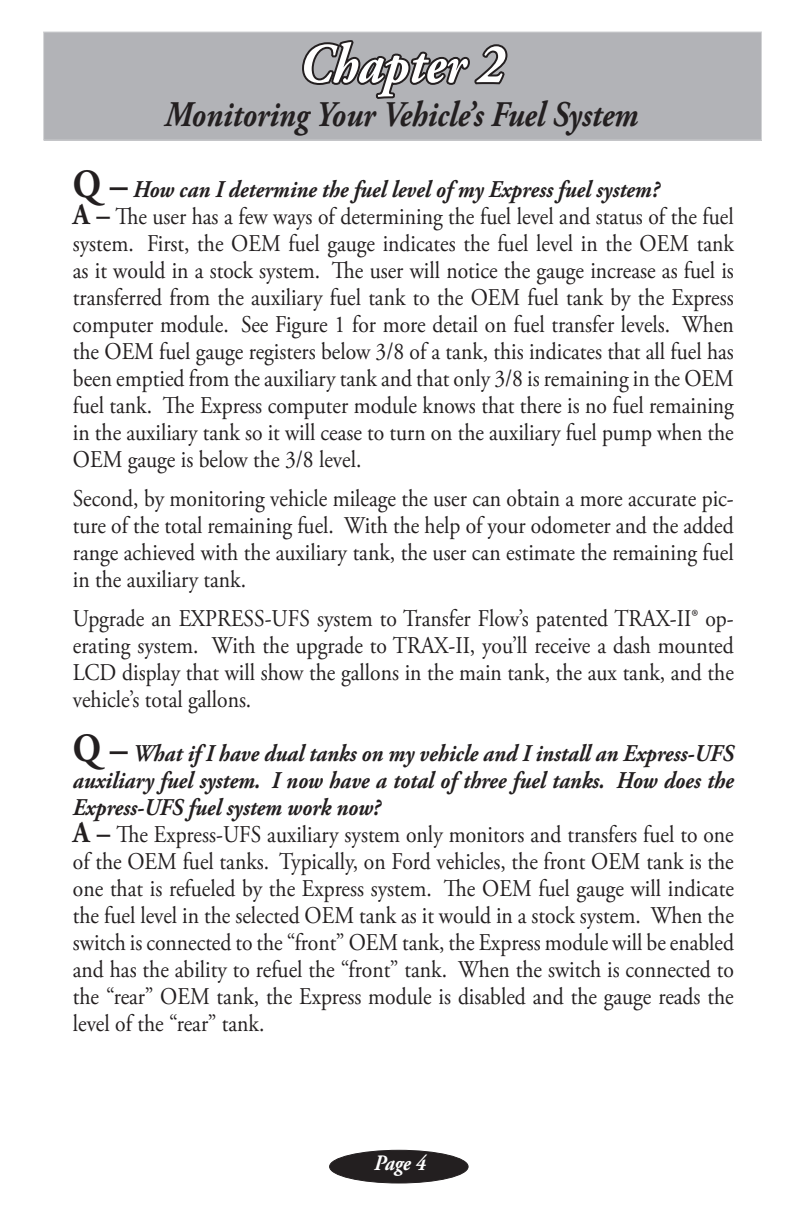
<style>
.page{position:relative;width:792px;height:1224px;background:#fff}
.page>*{position:absolute;margin:0;border:0;box-sizing:border-box;transform-origin:0 0}
.t1{font:italic 700 56px "Adobe Garamond Pro";color:#fff;scale:.9 1}
.t2{font:italic 700 36px "Adobe Garamond Pro";color:#231f20;scale:.86 1}
.t3{font:24px/27px "Adobe Garamond Pro";color:#231f20;scale:.9 1}
.t4{font:italic 700 22px "Adobe Garamond Pro";color:#fff;scale:.9 1}
.s1{font-weight:700;font-size:40px}
.s2{font-weight:700;font-style:italic}
.s3{font-weight:700;font-size:30px}
</style>
<div class="page">
<div style="left:330px;top:1150px;width:138px;height:33px;background:#231f20;border-radius:50%"></div>
<div style="left:329px;top:1150px;width:140px;height:34px;border:1px solid #231f20;border-radius:50%"></div>
<div style="left:44px;top:32px;width:718px;height:108px;background:#b2b3b7"></div>
<div style="left:43px;top:32px;width:719px;height:109px;border:1px solid #d1d2d4"></div>
<svg style="left:302px;top:40px;width:206px;height:59px"></svg>
<h1 class="t1" style="left:299px;top:32px;width:229px">Chapter 2</h1>
<h2 class="t2" style="left:165px;top:94px;width:552px">Monitoring Your Vehicle’s Fuel System</h2>
<p class="t3" style="left:73px;top:176px;width:736px"><span class="s1">Q –</span> <span class="s2">How can I determine the fuel level of my Express fuel system?<br></span><span class="s3">A –</span> The user has a few ways of determining the fuel level and status of the fuel system. First, the OEM fuel gauge indicates the fuel level in the OEM tank as it would in a stock system. The user will notice the gauge increase as fuel is transferred from the auxiliary fuel tank to the OEM fuel tank by the Express computer module. See Figure 1 for more detail on fuel transfer levels. When the OEM fuel gauge registers below 3/8 of a tank, this indicates that all fuel has been emptied from the auxiliary tank and that only 3/8 is remaining in the OEM fuel tank. The Express computer module knows that there is no fuel remaining in the auxiliary tank so it will cease to turn on the auxiliary fuel pump when the OEM gauge is below the 3/8 level.</p>
<p class="t3" style="left:73px;top:485px;width:736px;text-align:justify">Second, by monitoring vehicle mileage the user can obtain a more accurate pic&shy;ture of the total remaining fuel. With the help of your odometer and the added range achieved with the auxiliary tank, the user can estimate the remaining fuel in the auxiliary tank.</p>
<p class="t3" style="left:73px;top:605px;width:736px;text-align:justify">Upgrade an EXPRESS-UFS system to Transfer Flow’s patented TRAX-II® op&shy;erating system. With the upgrade to TRAX-II, you’ll receive a dash mounted LCD display that will show the gallons in the main tank, the aux tank, and the vehicle’s total gallons.</p>
<p class="t3" style="left:73px;top:740px;width:736px"><span class="s1">Q –</span> <span class="s2">What if I have dual tanks on my vehicle and I install an Express-UFS auxiliary fuel system. I now have a total of three fuel tanks. How does the Express-UFS fuel system work now?<br></span><span class="s3">A –</span> The Express-UFS auxiliary system only monitors and transfers fuel to one of the OEM fuel tanks. Typically, on Ford vehicles, the front OEM tank is the one that is refueled by the Express system. The OEM fuel gauge will indicate the fuel level in the selected OEM tank as it would in a stock system. When the switch is connected to the “front” OEM tank, the Express module will be enabled and has the ability to refuel the “front” tank. When the switch is connected to the “rear” OEM tank, the Express module is disabled and the gauge reads the level of the “rear” tank.</p>
<p class="t4" style="left:374px;top:1150px;width:59px">Page 4</p>
</div>
